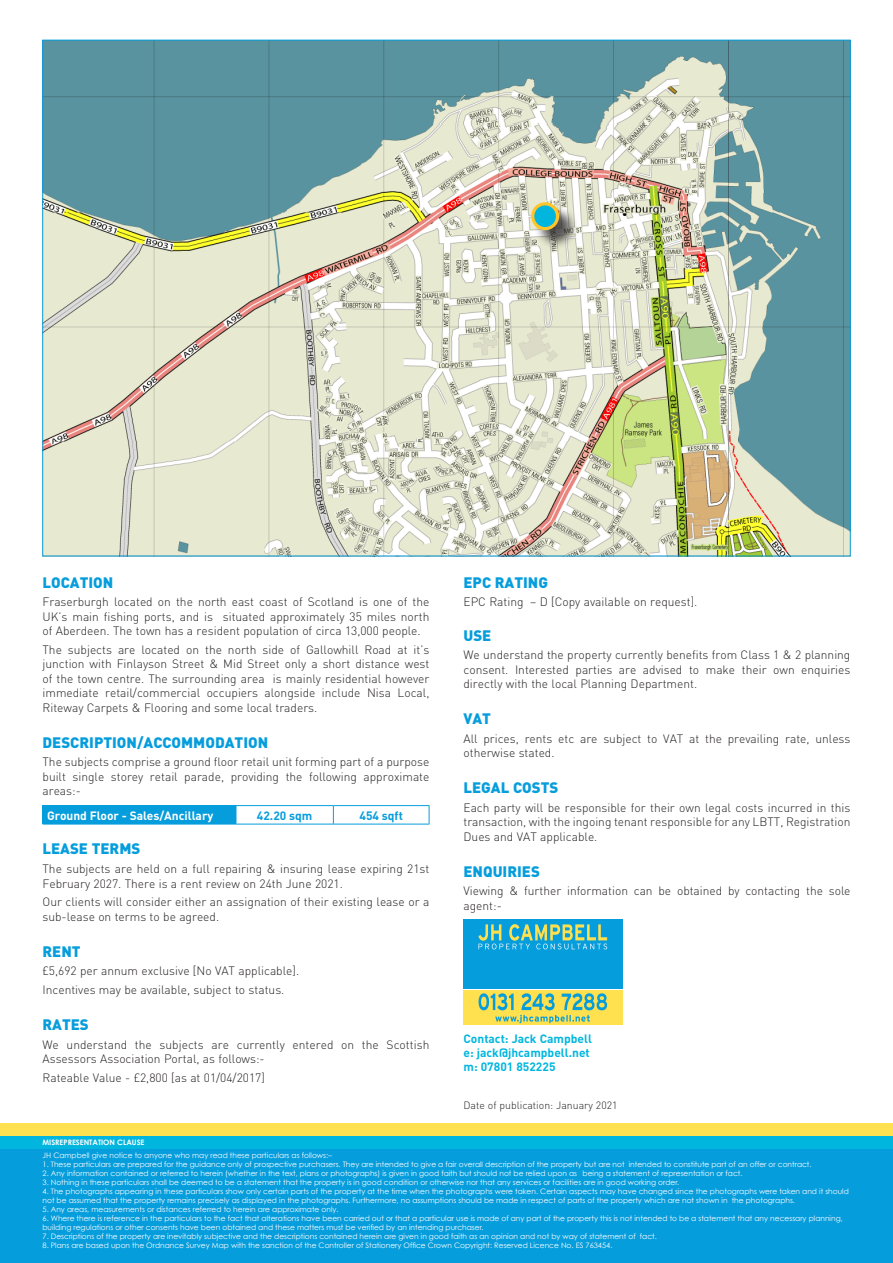
<style>
.page{position:relative;width:893px;height:1263px;background:#fff}
.page>*{position:absolute;margin:0;border:0;box-sizing:border-box;transform-origin:0 0}
.Body_Copy{font:900 15px "DIN";color:#069ddc}
.Body_copy_header{font:900 15px "DIN";color:#069ddc}
.Body_Copy-2{font:300 12px/14.4px "DIN";color:#231f20;text-align:justify}
.t1{font:700 12px "DIN";color:#00b6de}
.t2{font:700 12px "DIN";color:#fff}
.t3{font:700 12px "DIN";color:#069ddc}
.t4{font:300 10.5px "DIN";color:#231f20}
.t5{font:7.5px/9px "Century Gothic";color:#fff}
.t6{font:700 7.5px "Century Gothic";color:#fff}
</style>
<div class="page">
<div style="left:0;top:1144px;width:893px;height:119px;background:#069ddc"></div>
<div style="left:0;top:1136px;width:893px;height:12px;background:#00b6de"></div>
<div style="left:0;top:1123px;width:893px;height:13px;background:#ffe04e"></div>
<img style="left:45px;top:42px;width:803px;height:512px">
<div style="left:534px;top:205px;width:45px;height:45px;background:#231f20;opacity:.75"></div>
<div style="left:533px;top:204px;width:24px;height:25px;background:#00b6de;border-radius:50%"></div>
<div style="left:531px;top:202px;width:28px;height:28px;border:3px solid #ffc52d;border-radius:50%"></div>
<div style="left:43px;top:806px;width:193px;height:18px;background:#069ddc"></div>
<hr style="left:333px;top:805px;width:96px;height:1px;background:#069ddc">
<hr style="left:333px;top:824px;width:96px;height:1px;background:#069ddc">
<hr style="left:43px;top:805px;width:193px;height:1px;background:#069ddc">
<hr style="left:43px;top:824px;width:193px;height:1px;background:#069ddc">
<hr style="left:236px;top:805px;width:97px;height:1px;background:#069ddc">
<svg style="left:236px;top:806px;width:194px;height:18px"></svg>
<hr style="left:236px;top:824px;width:97px;height:1px;background:#069ddc">
<div style="left:463px;top:919px;width:160px;height:69px;background:#069ddc"></div>
<div style="left:463px;top:990px;width:160px;height:35px;background:#ffe04e"></div>
<svg style="left:478px;top:924px;width:129px;height:25px"></svg>
<svg style="left:479px;top:993px;width:128px;height:30px"></svg>
<p class="Body_copy_header" style="left:43px;top:572px;width:72px">LOCATION</p>
<p class="Body_Copy-2" style="left:43px;top:595px;width:388px">Fraserburgh located on the north east coast of Scotland is one of the UK’s main fishing ports, and is situated approximately 35 miles north of Aberdeen. The town has a resident population of circa 13,000 people.</p>
<p class="Body_Copy-2" style="left:43px;top:642px;width:388px">The subjects are located on the north side of Gallowhill Road at it’s junction with Finlayson Street &amp; Mid Street only a short distance west of the town centre. The surrounding area is mainly residential however immediate retail/commercial occupiers alongside include Nisa Local, Riteway Carpets &amp; Flooring and some local traders.</p>
<p class="Body_copy_header" style="left:43px;top:732px;width:227px">DESCRIPTION/ACCOMMODATION</p>
<p class="Body_Copy-2" style="left:43px;top:754px;width:388px">The subjects comprise a ground floor retail unit forming part of a purpose built single storey retail parade, providing the following approximate areas:-</p>
<p class="t2" style="left:47px;top:808px;width:168px">Ground Floor - Sales/Ancillary</p>
<p class="t3" style="left:257px;top:808px;width:57px">42.20 sqm</p>
<p class="t3" style="left:360px;top:808px;width:45px">454 sqft</p>
<p class="Body_Copy" style="left:43px;top:839px;width:99px">LEASE TERMS</p>
<p class="Body_Copy-2" style="left:43px;top:861px;width:388px">The subjects are held on a full repairing &amp; insuring lease expiring 21st<br>February 2027. There is a rent review on 24th June 2021.</p>
<p class="Body_Copy-2" style="left:43px;top:894px;width:388px">Our clients will consider either an assignation of their existing lease or a sub-lease on terms to be agreed.</p>
<p class="Body_Copy" style="left:43px;top:941px;width:40px">RENT</p>
<p class="Body_Copy-2" style="left:43px;top:963px;width:258px">£5,692 per annum exclusive [No VAT applicable].</p>
<p class="Body_Copy-2" style="left:43px;top:982px;width:243px">Incentives may be available, subject to status.</p>
<p class="Body_Copy" style="left:43px;top:1014px;width:48px">RATES</p>
<p class="Body_Copy-2" style="left:43px;top:1037px;width:388px">We understand the subjects are currently entered on the Scottish<br>Assessors Association Portal, as follows:-</p>
<p class="Body_Copy-2" style="left:43px;top:1070px;width:224px">Rateable Value - £2,800 [as at 01/04/2017]</p>
<p class="Body_Copy" style="left:463px;top:572px;width:86px">EPC RATING</p>
<p class="Body_Copy-2" style="left:463px;top:595px;width:235px">EPC Rating – D [Copy available on request].</p>
<p class="Body_Copy" style="left:463px;top:625px;width:29px">USE</p>
<p class="Body_Copy-2" style="left:463px;top:648px;width:388px">We understand the property currently benefits from Class 1 &amp; 2 planning consent. Interested parties are advised to make their own enquiries directly with the local Planning Department.</p>
<p class="Body_Copy" style="left:463px;top:709px;width:29px">VAT</p>
<p class="Body_Copy-2" style="left:463px;top:731px;width:388px">All prices, rents etc are subject to VAT at the prevailing rate, unless otherwise stated.</p>
<p class="Body_Copy" style="left:463px;top:778px;width:96px">LEGAL COSTS</p>
<p class="Body_Copy-2" style="left:463px;top:800px;width:388px">Each party will be responsible for their own legal costs incurred in this transaction, with the ingoing tenant responsible for any LBTT, Registration Dues and VAT applicable.</p>
<p class="Body_Copy" style="left:463px;top:861px;width:78px">ENQUIRIES</p>
<p class="Body_Copy-2" style="left:463px;top:884px;width:388px">Viewing &amp; further information can be obtained by contacting the sole agent:-</p>
<p class="t1" style="left:463px;top:1030px;width:130px">Contact: Jack Campbell</p>
<p class="t1" style="left:463px;top:1045px;width:128px">e: jack@jhcampbell.net</p>
<p class="t1" style="left:463px;top:1059px;width:94px">m: 07801 852225</p>
<p class="t4" style="left:463px;top:1099px;width:156px">Date of publication: January 2021</p>
<p class="t6" style="left:43px;top:1137px;width:103px">MISREPRESENTATION CLAUSE</p>
<p class="t5" style="left:43px;top:1151px;width:291px">JH Campbell give notice to anyone who may read these particulars as follows:–</p>
<p class="t5" style="left:43px;top:1160px;width:770px">1. These particulars are prepared for the guidance only of prospective purchasers. They are intended to give a fair overall description of the property but are not intended to constitute part of an offer or contract.</p>
<p class="t5" style="left:43px;top:1169px;width:701px">2. Any information contained or referred to herein (whether in the text, plans or photographs) is given in good faith but should not be relied upon as being a statement of representation or fact.</p>
<p class="t5" style="left:43px;top:1178px;width:638px">3. Nothing in these particulars shall be deemed to be a statement that the property is in good condition or otherwise nor that any services or facilities are in good working order.</p>
<p class="t5" style="left:43px;top:1187px;width:808px">4. The photographs appearing in these particulars show only certain parts of the property at the time when the photographs were taken. Certain aspects may have changed since the photographs were taken and it should not be assumed that the property remains precisely as displayed in the photographs. Furthermore, no assumptions should be made in respect of parts of the property which are not shown in the photographs.</p>
<p class="t5" style="left:43px;top:1205px;width:298px">5. Any areas, measurements or distances referred to herein are approximate only.</p>
<p class="t5" style="left:43px;top:1214px;width:802px">6. Where there is reference in the particulars to the fact that alterations have been carried out or that a particular use is made of any part of the property this is not intended to be a statement that any necessary planning, building regulations or other consents have been obtained and these matters must be verified by an intending purchaser.</p>
<p class="t5" style="left:43px;top:1232px;width:616px">7. Descriptions of the property are inevitably subjective and the descriptions contained herein are given in good faith as an opinion and not by way of statement of fact.</p>
<p class="t5" style="left:43px;top:1241px;width:571px">8. Plans are based upon the Ordnance Survey Map with the sanction of the Controller of Stationery Office Crown Copyright: Reserved Licence No. ES 763454.</p>
</div>
